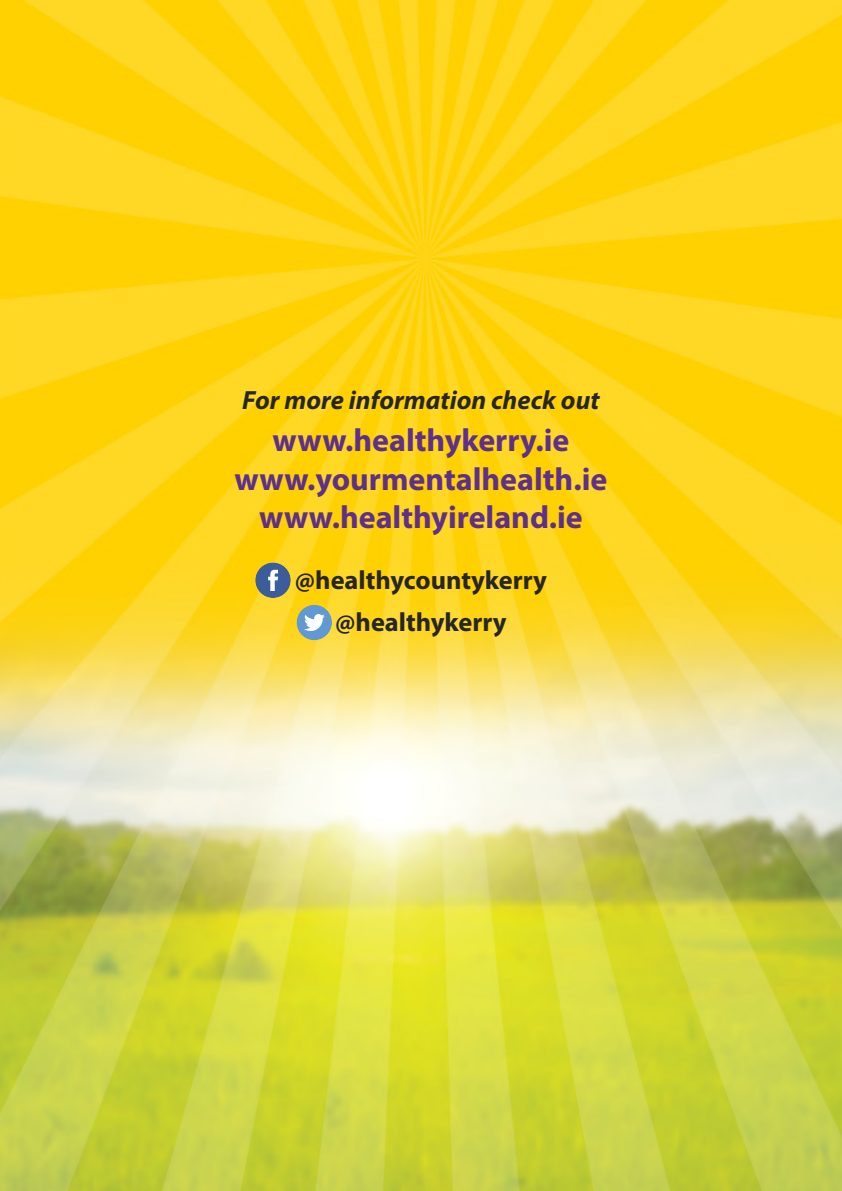
<style>
.page{position:relative;width:842px;height:1191px;background:#fff}
.page>*{position:absolute;margin:0;border:0;box-sizing:border-box;transform-origin:0 0}
.t1{font:700 32px "Myriad Pro";color:#5e2f8c}
.t2{font:700 26.4px "Myriad Pro";color:#272526}
.t3{font:italic 700 26.4px "Myriad Pro";color:#272526}
</style>
<div class="page">
<img style="left:0;top:0;width:842px;height:1190px">
<div style="left:58px;top:0;width:728px;height:1190px;background:#fff;opacity:.83"></div>
<div style="left:255px;top:562px;width:36px;height:36px;background:#3c5c9a;border-radius:50%"></div>
<svg style="left:268px;top:570px;width:10px;height:21px"></svg>
<div style="left:297px;top:605px;width:35px;height:35px;background:#6099d3;border-radius:50%"></div>
<svg style="left:304px;top:614px;width:21px;height:17px"></svg>
<p class="t3" style="left:242px;top:384px;width:359px">For more information check out</p>
<p class="t1" style="left:273px;top:428px;width:298px">www.healthykerry.ie</p>
<p class="t1" style="left:235px;top:467px;width:374px">www.yourmentalhealth.ie</p>
<p class="t1" style="left:259px;top:505px;width:325px">www.healthyireland.ie</p>
<p class="t2" style="left:295px;top:570px;width:254px">@healthycountykerry</p>
<p class="t2" style="left:335px;top:612px;width:173px">@healthykerry</p>
</div>
